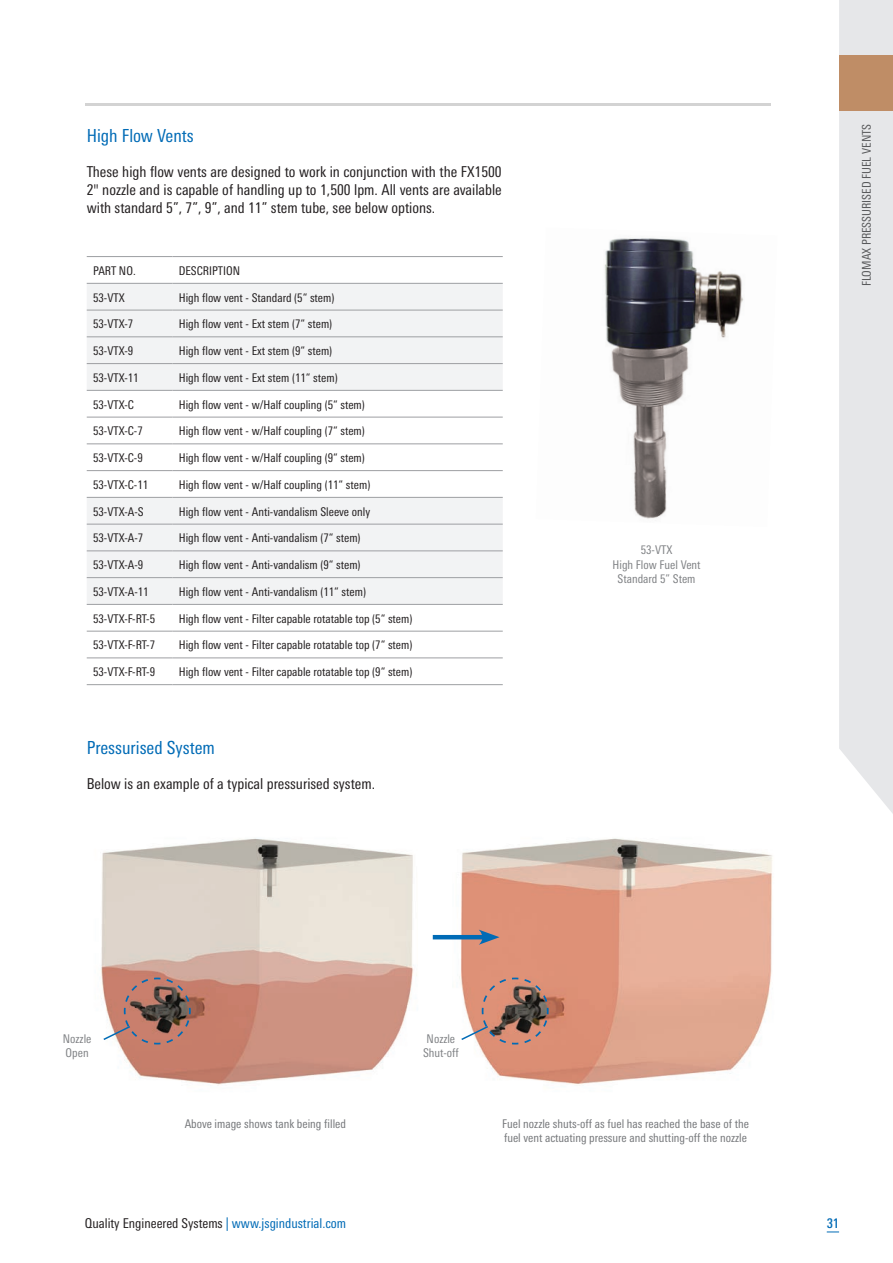
<style>
.page{position:relative;width:893px;height:1263px;background:#fff}
.page>*{position:absolute;margin:0;border:0;box-sizing:border-box;transform-origin:0 0}
.Sub_heading{font:condensed 18px "Linotype Univers";color:#006bb6}
.Body_copy{font:condensed 15px/18px "Linotype Univers";color:#231f20;text-align:justify}
.t1{font:condensed 13.5px "Linotype Univers";color:#231f20}
.t2{font:500 condensed 13.5px "Linotype Univers";color:#006bb6}
.Detailed_specs_table{font:condensed 12px "Linotype Univers";color:#231f20}
.diagram_descriptions{font:condensed 12px/14.4px "Linotype Univers";color:#76787b}
.Descriptions{font:condensed 12px/14.4px "Linotype Univers";color:#808285}
.t3{font:condensed 12px "Linotype Univers";color:#57585a}
.Detailed_specs_heade{font:condensed 12px "Linotype Univers";color:#231f20}
.s1{color:#006bb6}
</style>
<div class="page">
<div style="left:839px;top:0;width:54px;height:814px;background:#e6e7e9"></div>
<svg style="left:827px;top:1231px;width:12px;height:1px"></svg>
<div style="left:839px;top:55px;width:54px;height:56px;background:#bf8d66"></div>
<hr style="left:85px;top:103px;width:685px;height:3px;background:#231f20">
<div style="left:87px;top:284px;width:416px;height:106px;background:#f2f3f4"></div>
<svg style="left:87px;top:418px;width:416px;height:239px"></svg>
<hr style="left:87px;top:310px;width:85px;height:1px;background:#9d9fa2">
<hr style="left:172px;top:310px;width:331px;height:1px;background:#9d9fa2">
<hr style="left:87px;top:336px;width:85px;height:1px;background:#9d9fa2">
<hr style="left:172px;top:336px;width:331px;height:1px;background:#9d9fa2">
<hr style="left:87px;top:363px;width:85px;height:1px;background:#9d9fa2">
<hr style="left:172px;top:363px;width:331px;height:1px;background:#9d9fa2">
<hr style="left:87px;top:390px;width:85px;height:1px;background:#9d9fa2">
<hr style="left:172px;top:390px;width:331px;height:1px;background:#9d9fa2">
<hr style="left:87px;top:417px;width:85px;height:1px;background:#9d9fa2">
<hr style="left:172px;top:417px;width:331px;height:1px;background:#9d9fa2">
<hr style="left:87px;top:443px;width:85px;height:1px;background:#9d9fa2">
<hr style="left:172px;top:443px;width:331px;height:1px;background:#9d9fa2">
<hr style="left:87px;top:470px;width:85px;height:1px;background:#9d9fa2">
<hr style="left:172px;top:470px;width:331px;height:1px;background:#9d9fa2">
<hr style="left:87px;top:497px;width:85px;height:1px;background:#9d9fa2">
<hr style="left:172px;top:497px;width:331px;height:1px;background:#9d9fa2">
<hr style="left:87px;top:524px;width:85px;height:1px;background:#9d9fa2">
<hr style="left:172px;top:524px;width:331px;height:1px;background:#9d9fa2">
<hr style="left:87px;top:550px;width:85px;height:1px;background:#9d9fa2">
<hr style="left:172px;top:550px;width:331px;height:1px;background:#9d9fa2">
<hr style="left:87px;top:577px;width:85px;height:1px;background:#9d9fa2">
<hr style="left:172px;top:577px;width:331px;height:1px;background:#9d9fa2">
<hr style="left:87px;top:604px;width:85px;height:1px;background:#9d9fa2">
<hr style="left:172px;top:604px;width:331px;height:1px;background:#9d9fa2">
<hr style="left:87px;top:631px;width:85px;height:1px;background:#9d9fa2">
<hr style="left:172px;top:631px;width:331px;height:1px;background:#9d9fa2">
<hr style="left:87px;top:256px;width:85px;height:1px;background:#9d9fa2">
<hr style="left:172px;top:256px;width:331px;height:1px;background:#9d9fa2">
<hr style="left:87px;top:283px;width:85px;height:1px;background:#9d9fa2">
<hr style="left:172px;top:283px;width:331px;height:1px;background:#9d9fa2">
<hr style="left:87px;top:657px;width:85px;height:1px;background:#9d9fa2">
<hr style="left:172px;top:657px;width:331px;height:1px;background:#9d9fa2">
<hr style="left:87px;top:684px;width:85px;height:1px;background:#9d9fa2">
<hr style="left:172px;top:684px;width:331px;height:1px;background:#9d9fa2">
<img style="left:101px;top:838px;width:337px;height:248px">
<img style="left:453px;top:838px;width:320px;height:247px">
<hr style="left:433px;top:935px;width:54px;height:4px;background:#006bb6">
<svg style="left:479px;top:930px;width:20px;height:15px"></svg>
<svg style="left:460px;top:977px;width:89px;height:68px;background:#b38475"></svg>
<svg style="left:102px;top:977px;width:90px;height:68px;background:#a6786c"></svg>
<img style="left:604px;top:238px;width:140px;height:281px">
<p class="Sub_heading" style="left:87px;top:125px;width:109px">High Flow Vents</p>
<p class="Body_copy" style="left:87px;top:162px;width:417px">These high flow vents are designed to work in conjunction with the FX1500<br>2" nozzle and is capable of handling up to 1,500 lpm. All vents are available with standard 5”, 7”, 9”, and 11” stem tube, see below options.</p>
<p class="Detailed_specs_heade" style="left:93px;top:264px;width:44px">PART NO.</p>
<p class="Detailed_specs_heade" style="left:179px;top:264px;width:63px">DESCRIPTION</p>
<p class="Detailed_specs_table" style="left:93px;top:290px;width:33px">53-VTX</p>
<p class="Detailed_specs_table" style="left:179px;top:290px;width:157px">High flow vent - Standard (5“ stem)</p>
<p class="Detailed_specs_table" style="left:93px;top:317px;width:42px">53-VTX-7</p>
<p class="Detailed_specs_table" style="left:179px;top:317px;width:155px">High flow vent - Ext stem (7“ stem)</p>
<p class="Detailed_specs_table" style="left:93px;top:344px;width:42px">53-VTX-9</p>
<p class="Detailed_specs_table" style="left:179px;top:344px;width:155px">High flow vent - Ext stem (9“ stem)</p>
<p class="Detailed_specs_table" style="left:93px;top:371px;width:47px">53-VTX-11</p>
<p class="Detailed_specs_table" style="left:179px;top:371px;width:160px">High flow vent - Ext stem (11“ stem)</p>
<p class="Detailed_specs_table" style="left:93px;top:397px;width:42px">53-VTX-C</p>
<p class="Detailed_specs_table" style="left:179px;top:397px;width:188px">High flow vent - w/Half coupling (5“ stem)</p>
<p class="Detailed_specs_table" style="left:93px;top:424px;width:51px">53-VTX-C-7</p>
<p class="Detailed_specs_table" style="left:179px;top:424px;width:188px">High flow vent - w/Half coupling (7“ stem)</p>
<p class="Detailed_specs_table" style="left:93px;top:451px;width:51px">53-VTX-C-9</p>
<p class="Detailed_specs_table" style="left:179px;top:451px;width:188px">High flow vent - w/Half coupling (9“ stem)</p>
<p class="Detailed_specs_table" style="left:93px;top:478px;width:57px">53-VTX-C-11</p>
<p class="Detailed_specs_table" style="left:179px;top:478px;width:193px">High flow vent - w/Half coupling (11“ stem)</p>
<p class="Detailed_specs_table" style="left:93px;top:504px;width:52px">53-VTX-A-S</p>
<p class="Detailed_specs_table" style="left:179px;top:504px;width:193px">High flow vent - Anti-vandalism Sleeve only</p>
<p class="Detailed_specs_table" style="left:93px;top:531px;width:52px">53-VTX-A-7</p>
<p class="Detailed_specs_table" style="left:179px;top:531px;width:183px">High flow vent - Anti-vandalism (7“ stem)</p>
<p class="Detailed_specs_table" style="left:93px;top:558px;width:52px">53-VTX-A-9</p>
<p class="Detailed_specs_table" style="left:179px;top:558px;width:183px">High flow vent - Anti-vandalism (9“ stem)</p>
<p class="Detailed_specs_table" style="left:93px;top:585px;width:57px">53-VTX-A-11</p>
<p class="Detailed_specs_table" style="left:179px;top:585px;width:189px">High flow vent - Anti-vandalism (11“ stem)</p>
<p class="Detailed_specs_table" style="left:93px;top:611px;width:63px">53-VTX-F-RT-5</p>
<p class="Detailed_specs_table" style="left:179px;top:611px;width:235px">High flow vent - Filter capable rotatable top (5“ stem)</p>
<p class="Detailed_specs_table" style="left:93px;top:638px;width:63px">53-VTX-F-RT-7</p>
<p class="Detailed_specs_table" style="left:179px;top:638px;width:235px">High flow vent - Filter capable rotatable top (7“ stem)</p>
<p class="Detailed_specs_table" style="left:93px;top:665px;width:63px">53-VTX-F-RT-9</p>
<p class="Detailed_specs_table" style="left:179px;top:665px;width:235px">High flow vent - Filter capable rotatable top (9“ stem)</p>
<p class="Sub_heading" style="left:87px;top:737px;width:130px">Pressurised System</p>
<p class="Body_copy" style="left:87px;top:774px;width:290px">Below is an example of a typical pressurised system.</p>
<p class="Descriptions" style="left:641px;top:543px;width:33px">53-VTX</p>
<p class="Descriptions" style="left:613px;top:557px;width:89px">High Flow Fuel Vent</p>
<p class="Descriptions" style="left:618px;top:571px;width:79px">Standard 5” Stem</p>
<p class="t3" style="left:860px;top:286px;width:164px;rotate:-90deg">FLOMAX PRESSURISED FUEL VENTS</p>
<p class="Descriptions" style="left:63px;top:1031px;width:30px">Nozzle<br>Open</p>
<p class="Descriptions" style="left:427px;top:1031px;width:30px">Nozzle</p>
<p class="Descriptions" style="left:423px;top:1045px;width:37px">Shut-off</p>
<p class="diagram_descriptions" style="left:185px;top:1116px;width:163px">Above image shows tank being filled</p>
<p class="diagram_descriptions" style="left:502px;top:1116px;width:248px">Fuel nozzle shuts-off as fuel has reached the base of the fuel vent actuating pressure and shutting-off the nozzle</p>
<p class="t1" style="left:85px;top:1215px;width:263px">Quality Engineered Systems <span class="s1">| www.jsgindustrial.com</span></p>
<p class="t2" style="left:827px;top:1216px;width:14px">31</p>
</div>
